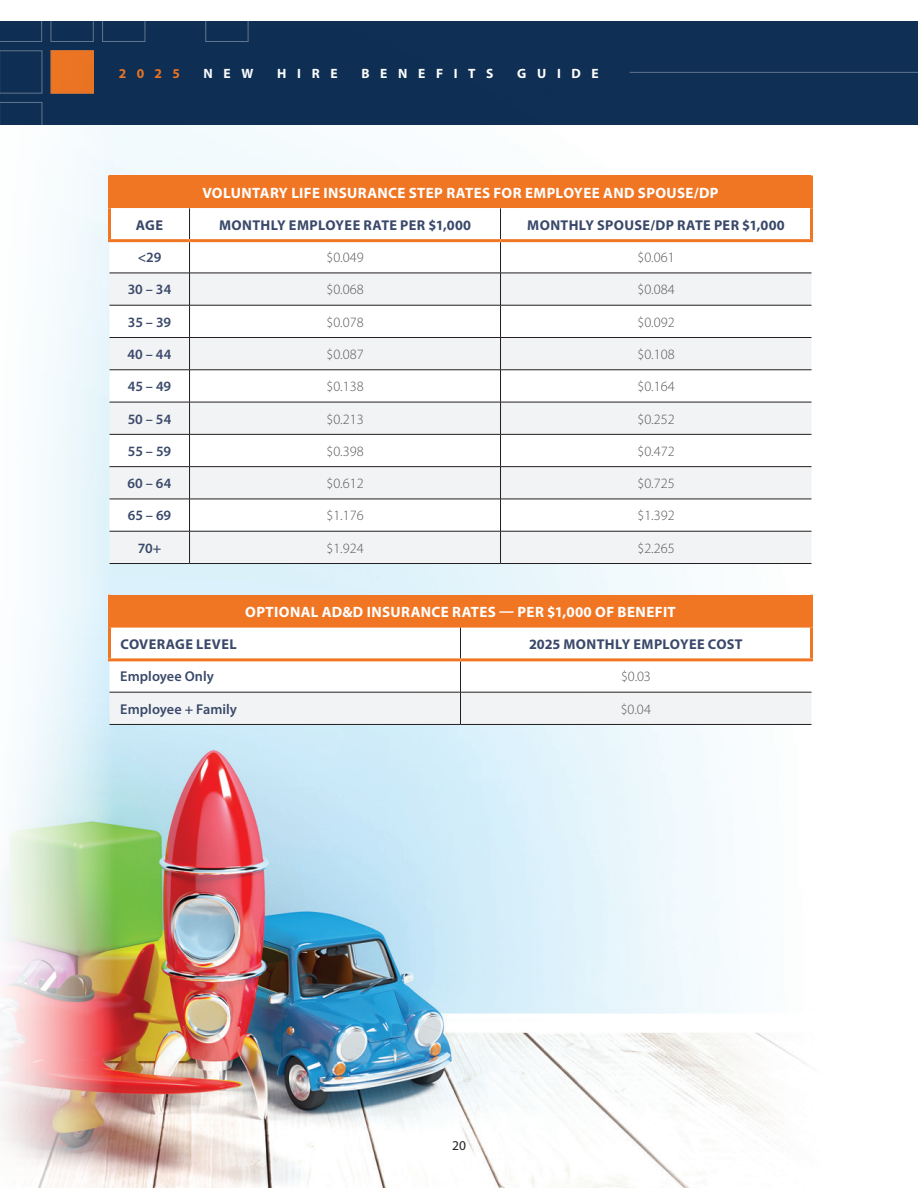
<style>
.page{position:relative;width:918px;height:1188px;background:#fff}
.page>*{position:absolute;margin:0;border:0;box-sizing:border-box;transform-origin:0 0}
.CHT_head_1_REV{font:700 15px "Myriad Pro";letter-spacing:.025em;color:#fff}
.CHT_body{font:300 14.25px "Myriad Pro";color:#57585a}
.CHT_head_1{font:700 14.25px "Myriad Pro";letter-spacing:.025em;color:#3a496a}
.CHT_col_1{font:600 14.25px "Myriad Pro";letter-spacing:.005em;color:#3a496a}
.t1{font:700 13.5px "Myriad Pro";letter-spacing:.79em;color:#fff}
.t2{font:700 13.5px "Myriad Pro";color:#f07624}
.t3{font:13.5px "Myriad Pro";color:#231f20}
</style>
<div class="page">
<div style="left:0;top:21px;width:918px;height:8px;background:#102f54"></div>
<img style="left:0;top:29px;width:918px;height:1159px">
<div style="left:110px;top:176px;width:702px;height:32px;background:#f07624"></div>
<svg style="left:110px;top:208px;width:702px;height:65px"></svg>
<svg style="left:110px;top:274px;width:702px;height:289px;fill:#f2f3f4"></svg>
<hr style="left:110px;top:273px;width:80px;height:1px;background:#231f20">
<hr style="left:190px;top:273px;width:311px;height:1px;background:#231f20">
<hr style="left:501px;top:273px;width:311px;height:1px;background:#231f20">
<hr style="left:110px;top:305px;width:80px;height:1px;background:#231f20">
<hr style="left:190px;top:305px;width:311px;height:1px;background:#231f20">
<hr style="left:501px;top:305px;width:311px;height:1px;background:#231f20">
<hr style="left:110px;top:337px;width:80px;height:1px;background:#231f20">
<hr style="left:190px;top:337px;width:311px;height:1px;background:#231f20">
<hr style="left:501px;top:337px;width:311px;height:1px;background:#231f20">
<hr style="left:110px;top:370px;width:80px;height:1px;background:#231f20">
<hr style="left:190px;top:370px;width:311px;height:1px;background:#231f20">
<hr style="left:501px;top:370px;width:311px;height:1px;background:#231f20">
<hr style="left:110px;top:402px;width:80px;height:1px;background:#231f20">
<hr style="left:190px;top:402px;width:311px;height:1px;background:#231f20">
<hr style="left:501px;top:402px;width:311px;height:1px;background:#231f20">
<hr style="left:110px;top:434px;width:80px;height:1px;background:#231f20">
<hr style="left:190px;top:434px;width:311px;height:1px;background:#231f20">
<hr style="left:501px;top:434px;width:311px;height:1px;background:#231f20">
<hr style="left:110px;top:466px;width:80px;height:1px;background:#231f20">
<hr style="left:190px;top:466px;width:311px;height:1px;background:#231f20">
<hr style="left:501px;top:466px;width:311px;height:1px;background:#231f20">
<hr style="left:110px;top:499px;width:80px;height:1px;background:#231f20">
<hr style="left:190px;top:499px;width:311px;height:1px;background:#231f20">
<hr style="left:501px;top:499px;width:311px;height:1px;background:#231f20">
<hr style="left:110px;top:531px;width:80px;height:1px;background:#231f20">
<hr style="left:190px;top:531px;width:311px;height:1px;background:#231f20">
<hr style="left:501px;top:531px;width:311px;height:1px;background:#231f20">
<hr style="left:110px;top:563px;width:80px;height:1px;background:#231f20">
<hr style="left:190px;top:563px;width:311px;height:1px;background:#231f20">
<hr style="left:501px;top:563px;width:311px;height:1px;background:#231f20">
<hr style="left:189px;top:242px;width:1px;height:31px;background:#231f20">
<hr style="left:189px;top:273px;width:1px;height:32px;background:#231f20">
<hr style="left:189px;top:305px;width:1px;height:32px;background:#231f20">
<hr style="left:189px;top:338px;width:1px;height:32px;background:#231f20">
<hr style="left:189px;top:370px;width:1px;height:32px;background:#231f20">
<hr style="left:189px;top:402px;width:1px;height:32px;background:#231f20">
<hr style="left:189px;top:435px;width:1px;height:31px;background:#231f20">
<hr style="left:189px;top:467px;width:1px;height:32px;background:#231f20">
<hr style="left:189px;top:499px;width:1px;height:32px;background:#231f20">
<hr style="left:189px;top:531px;width:1px;height:32px;background:#231f20">
<hr style="left:500px;top:242px;width:1px;height:31px;background:#231f20">
<hr style="left:500px;top:273px;width:1px;height:32px;background:#231f20">
<hr style="left:500px;top:305px;width:1px;height:32px;background:#231f20">
<hr style="left:500px;top:338px;width:1px;height:32px;background:#231f20">
<hr style="left:500px;top:370px;width:1px;height:32px;background:#231f20">
<hr style="left:500px;top:402px;width:1px;height:32px;background:#231f20">
<hr style="left:500px;top:435px;width:1px;height:31px;background:#231f20">
<hr style="left:500px;top:467px;width:1px;height:32px;background:#231f20">
<hr style="left:500px;top:499px;width:1px;height:32px;background:#231f20">
<hr style="left:500px;top:531px;width:1px;height:32px;background:#231f20">
<hr style="left:189px;top:208px;width:1px;height:31px;background:#231f20">
<hr style="left:500px;top:208px;width:1px;height:31px;background:#231f20">
<hr style="left:108px;top:208px;width:3px;height:31px;background:#f07624">
<hr style="left:810px;top:208px;width:3px;height:31px;background:#f07624">
<hr style="left:108px;top:239px;width:82px;height:3px;background:#f07624">
<hr style="left:190px;top:239px;width:311px;height:3px;background:#f07624">
<hr style="left:501px;top:239px;width:312px;height:3px;background:#f07624">
<hr style="left:108px;top:176px;width:3px;height:32px;background:#f07624">
<hr style="left:810px;top:176px;width:3px;height:32px;background:#f07624">
<div style="left:110px;top:595px;width:702px;height:33px;background:#f07624"></div>
<svg style="left:110px;top:628px;width:702px;height:64px"></svg>
<div style="left:110px;top:693px;width:702px;height:31px;background:#f2f3f4"></div>
<hr style="left:110px;top:692px;width:350px;height:1px;background:#231f20">
<hr style="left:460px;top:692px;width:352px;height:1px;background:#231f20">
<hr style="left:110px;top:724px;width:350px;height:1px;background:#231f20">
<hr style="left:460px;top:661px;width:1px;height:31px;background:#231f20">
<hr style="left:460px;top:692px;width:1px;height:32px;background:#231f20">
<hr style="left:460px;top:724px;width:352px;height:1px;background:#231f20">
<hr style="left:460px;top:628px;width:1px;height:30px;background:#231f20">
<hr style="left:108px;top:628px;width:3px;height:30px;background:#f07624">
<hr style="left:810px;top:628px;width:3px;height:30px;background:#f07624">
<hr style="left:108px;top:658px;width:352px;height:3px;background:#f07624">
<hr style="left:460px;top:658px;width:353px;height:3px;background:#f07624">
<hr style="left:108px;top:595px;width:3px;height:33px;background:#f07624">
<hr style="left:810px;top:595px;width:3px;height:33px;background:#f07624">
<p class="t2" style="left:119px;top:64px;width:63px">2025</p>
<p class="t1" style="left:204px;top:64px;width:51px">NEW</p>
<p class="t1" style="left:277px;top:64px;width:62px">HIRE</p>
<p class="t1" style="left:361px;top:64px;width:134px">BENEFITS</p>
<p class="t1" style="left:517px;top:64px;width:83px">GUIDE</p>
<p class="CHT_head_1_REV" style="left:202px;top:183px;width:518px">VOLUNTARY LIFE INSURANCE STEP RATES FOR EMPLOYEE AND SPOUSE/DP</p>
<p class="CHT_head_1" style="left:136px;top:216px;width:29px">AGE</p>
<p class="CHT_head_1" style="left:219px;top:216px;width:254px">MONTHLY EMPLOYEE RATE PER $1,000</p>
<p class="CHT_head_1" style="left:527px;top:216px;width:259px">MONTHLY SPOUSE/DP RATE PER $1,000</p>
<p class="CHT_col_1" style="left:138px;top:248px;width:25px">&lt;29</p>
<p class="CHT_body" style="left:326px;top:249px;width:39px">$0.049</p>
<p class="CHT_body" style="left:637px;top:249px;width:39px">$0.061</p>
<p class="CHT_col_1" style="left:128px;top:281px;width:45px">30 – 34</p>
<p class="CHT_body" style="left:326px;top:281px;width:39px">$0.068</p>
<p class="CHT_body" style="left:637px;top:281px;width:39px">$0.084</p>
<p class="CHT_col_1" style="left:128px;top:313px;width:45px">35 – 39</p>
<p class="CHT_body" style="left:326px;top:313px;width:39px">$0.078</p>
<p class="CHT_body" style="left:637px;top:313px;width:39px">$0.092</p>
<p class="CHT_col_1" style="left:127px;top:345px;width:46px">40 – 44</p>
<p class="CHT_body" style="left:326px;top:346px;width:39px">$0.087</p>
<p class="CHT_body" style="left:637px;top:346px;width:39px">$0.108</p>
<p class="CHT_col_1" style="left:128px;top:377px;width:45px">45 – 49</p>
<p class="CHT_body" style="left:326px;top:378px;width:39px">$0.138</p>
<p class="CHT_body" style="left:637px;top:378px;width:39px">$0.164</p>
<p class="CHT_col_1" style="left:128px;top:410px;width:45px">50 – 54</p>
<p class="CHT_body" style="left:326px;top:410px;width:39px">$0.213</p>
<p class="CHT_body" style="left:637px;top:410px;width:39px">$0.252</p>
<p class="CHT_col_1" style="left:128px;top:442px;width:45px">55 – 59</p>
<p class="CHT_body" style="left:326px;top:443px;width:39px">$0.398</p>
<p class="CHT_body" style="left:637px;top:443px;width:39px">$0.472</p>
<p class="CHT_col_1" style="left:128px;top:474px;width:46px">60 – 64</p>
<p class="CHT_body" style="left:326px;top:475px;width:39px">$0.612</p>
<p class="CHT_body" style="left:637px;top:475px;width:39px">$0.725</p>
<p class="CHT_col_1" style="left:128px;top:507px;width:45px">65 – 69</p>
<p class="CHT_body" style="left:326px;top:507px;width:39px">$1.176</p>
<p class="CHT_body" style="left:637px;top:507px;width:39px">$1.392</p>
<p class="CHT_col_1" style="left:138px;top:539px;width:25px">70+</p>
<p class="CHT_body" style="left:326px;top:539px;width:39px">$1.924</p>
<p class="CHT_body" style="left:637px;top:539px;width:39px">$2.265</p>
<p class="CHT_head_1_REV" style="left:245px;top:602px;width:432px">OPTIONAL AD&amp;D INSURANCE RATES — PER $1,000 OF BENEFIT</p>
<p class="CHT_head_1" style="left:120px;top:635px;width:118px">COVERAGE LEVEL</p>
<p class="CHT_head_1" style="left:529px;top:635px;width:215px">2025 MONTHLY EMPLOYEE COST</p>
<p class="CHT_col_1" style="left:120px;top:668px;width:95px">Employee Only</p>
<p class="CHT_body" style="left:621px;top:668px;width:31px">$0.03</p>
<p class="CHT_col_1" style="left:120px;top:700px;width:118px">Employee + Family</p>
<p class="CHT_body" style="left:621px;top:700px;width:32px">$0.04</p>
<p class="t3" style="left:452px;top:1137px;width:15px">20</p>
</div>
